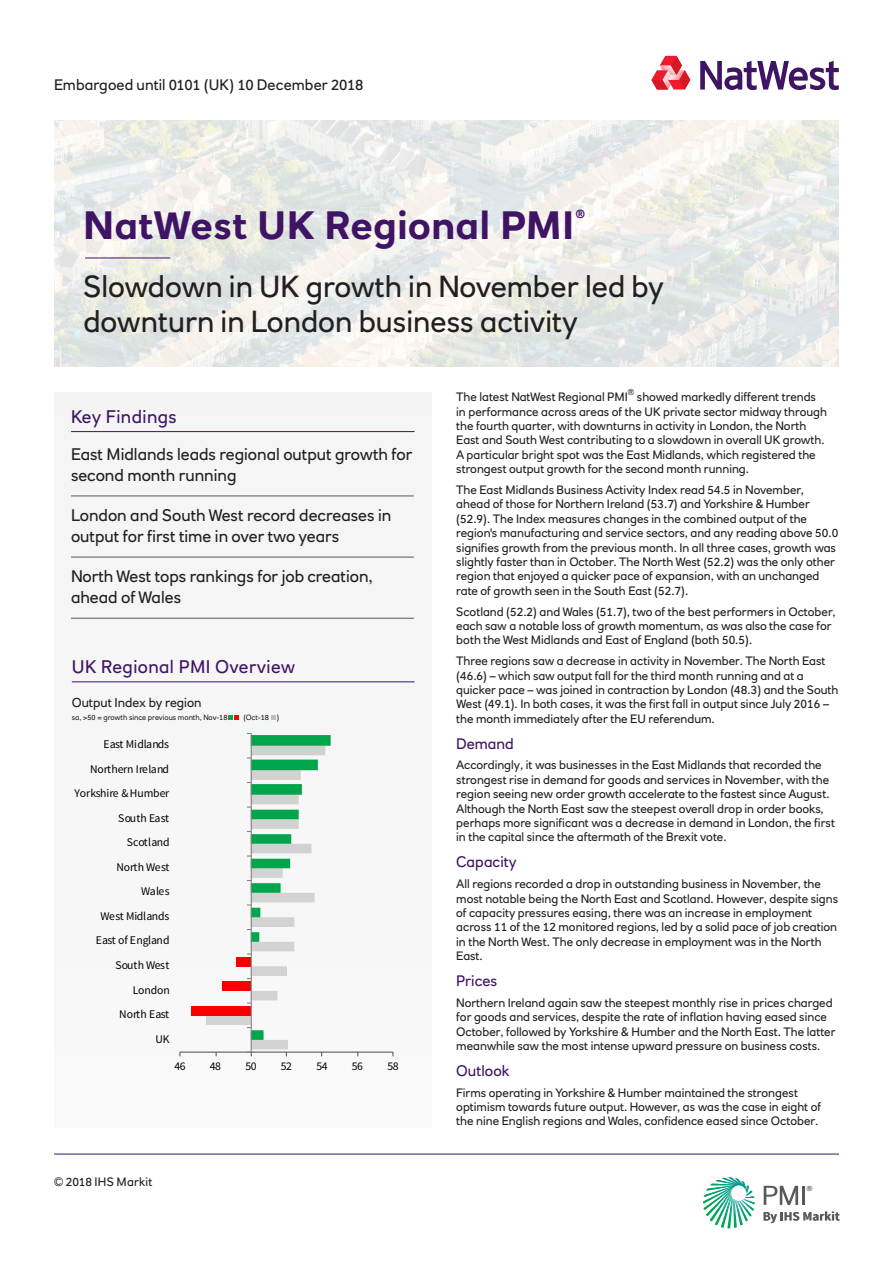
<style>
.page{position:relative;width:893px;height:1263px;background:#fff}
.page>*{position:absolute;margin:0;border:0;box-sizing:border-box;transform-origin:0 0}
.t1{font:700 39px "RN House Sans";letter-spacing:.02em;color:#3f1464}
.Headline{font:30px/34.5px "RN House Sans";color:#231f20}
.Section_header_cover{font:18px "RN House Sans";letter-spacing:.025em;color:#3f1464}
.Key_findings{font:16.5px/21px "RN House Sans";color:#231f20}
.t2{font:15px "RN House Sans";letter-spacing:.005em;color:#231f20}
.Body_copy_intro{font:15px "RN House Sans";color:#3f1464}
.Chart_title{font:12.75px "RN House Sans";color:#231f20}
.Body_copy_main{font:12px/14.4px "RN House Sans";color:#231f20}
.Body_copy_cover{font:12px/14.4px "RN House Sans";color:#231f20}
.t3{font:11.7px "Source Sans Pro";letter-spacing:-.01em;color:#000}
.t4{font:700 11.55px "RN House Sans";color:#3f1464}
.Body_copy_main-2{font:8.4px "RN House Sans";color:#231f20}
.Axis_title{font:7.5px "RN House Sans";color:#231f20}
</style>
<div class="page">
<hr style="left:54px;top:1154px;width:785px;height:1px;background:#3f1464">
<img style="left:54px;top:120px;width:785px;height:247px">
<svg style="left:703px;top:1177px;width:52px;height:51px"></svg>
<svg style="left:763px;top:1211px;width:77px;height:12px"></svg>
<svg style="left:764px;top:1186px;width:48px;height:19px"></svg>
<div style="left:54px;top:392px;width:378px;height:736px;background:#f6f6f6"></div>
<hr style="left:72px;top:681px;width:343px;height:1px;background:#3f1464">
<hr style="left:71px;top:431px;width:344px;height:1px;background:#3f1464">
<hr style="left:85px;top:258px;width:85px;height:1px;background:#3f1464">
<svg style="left:700px;top:61px;width:139px;height:29px"></svg>
<svg style="left:651px;top:56px;width:39px;height:34px"></svg>
<div style="left:191px;top:1006px;width:60px;height:9px;background:#f80000"></div>
<hr style="left:180px;top:1051px;width:213px;height:2px;background:#58595b">
<svg style="left:206px;top:733px;width:125px;height:323px"></svg>
<svg style="left:228px;top:715px;width:11px;height:5px"></svg>
<svg style="left:271px;top:715px;width:5px;height:4px"></svg>
<hr style="left:71px;top:496px;width:343px;height:1px;background:#57585a">
<hr style="left:71px;top:557px;width:343px;height:1px;background:#57585a">
<hr style="left:71px;top:618px;width:343px;height:1px;background:#57585a">
<p class="t2" style="left:54px;top:75px;width:311px">Embargoed until 0101 (UK) 10 December 2018</p>
<p class="t1" style="left:83px;top:201px;width:492px">NatWest UK Regional PMI</p>
<p class="t4" style="left:576px;top:207px;width:11px">®</p>
<p class="Headline" style="left:83px;top:269px;width:582px">Slowdown in UK growth in November led by downturn in London business activity</p>
<p class="Section_header_cover" style="left:71px;top:405px;width:107px">Key Findings</p>
<p class="Key_findings" style="left:71px;top:443px;width:343px">East Midlands leads regional output growth for second month running</p>
<p class="Key_findings" style="left:71px;top:505px;width:322px">London and South West record decreases in output for first time in over two years</p>
<p class="Key_findings" style="left:71px;top:566px;width:303px">North West tops rankings for job creation, ahead of Wales</p>
<p class="Section_header_cover" style="left:72px;top:655px;width:225px">UK Regional PMI Overview</p>
<p class="Chart_title" style="left:72px;top:695px;width:131px">Output Index by region</p>
<p class="Axis_title" style="left:72px;top:712px;width:157px">sa, &gt;50 = growth since previous month, Nov-18</p>
<p class="Axis_title" style="left:243px;top:712px;width:37px">(Oct-18 )</p>
<p class="t3" style="left:103px;top:737px;width:67px">East Midlands</p>
<p class="t3" style="left:90px;top:761px;width:80px">Northern Ireland</p>
<p class="t3" style="left:75px;top:786px;width:96px">Yorkshire &amp; Humber</p>
<p class="t3" style="left:118px;top:810px;width:52px">South East</p>
<p class="t3" style="left:127px;top:835px;width:44px">Scotland</p>
<p class="t3" style="left:116px;top:860px;width:54px">North West</p>
<p class="t3" style="left:141px;top:884px;width:30px">Wales</p>
<p class="t3" style="left:101px;top:909px;width:70px">West Midlands</p>
<p class="t3" style="left:96px;top:933px;width:75px">East of England</p>
<p class="t3" style="left:115px;top:958px;width:56px">South West</p>
<p class="t3" style="left:133px;top:982px;width:39px">London</p>
<p class="t3" style="left:119px;top:1007px;width:51px">North East</p>
<p class="t3" style="left:155px;top:1031px;width:16px">UK</p>
<p class="t3" style="left:174px;top:1059px;width:13px">46</p>
<p class="t3" style="left:210px;top:1059px;width:13px">48</p>
<p class="t3" style="left:245px;top:1059px;width:13px">50</p>
<p class="t3" style="left:281px;top:1059px;width:13px">52</p>
<p class="t3" style="left:316px;top:1059px;width:13px">54</p>
<p class="t3" style="left:352px;top:1059px;width:13px">56</p>
<p class="t3" style="left:387px;top:1059px;width:13px">58</p>
<p class="Body_copy_main" style="left:54px;top:1175px;width:100px">© 2018 IHS Markit</p>
<p class="Body_copy_main-2" style="left:628px;top:387px;width:8px">®</p>
<p class="Body_copy_main" style="left:456px;top:390px;width:372px;text-indent:181px">showed markedly different trends in performance across areas of the UK private sector midway through the fourth quarter, with downturns in activity in London, the North East and South West contributing to a slowdown in overall UK growth.<br>A particular bright spot was the East Midlands, which registered the strongest output growth for the second month running.</p>
<p class="Body_copy_main" style="left:456px;top:482px;width:384px">The East Midlands Business Activity Index read 54.5 in November, ahead of those for Northern Ireland (53.7) and Yorkshire &amp; Humber (52.9). The Index measures changes in the combined output of the region's manufacturing and service sectors, and any reading above 50.0 signifies growth from the previous month. In all three cases, growth was slightly faster than in October. The North West (52.2) was the only other region that enjoyed a quicker pace of expansion, with an unchanged rate of growth seen in the South East (52.7).</p>
<p class="Body_copy_main" style="left:456px;top:604px;width:381px">Scotland (52.2) and Wales (51.7), two of the best performers in October, each saw a notable loss of growth momentum, as was also the case for both the West Midlands and East of England (both 50.5).</p>
<p class="Body_copy_main" style="left:456px;top:654px;width:384px">Three regions saw a decrease in activity in November. The North East (46.6) – which saw output fall for the third month running and at a quicker pace – was joined in contraction by London (48.3) and the South West (49.1). In both cases, it was the first fall in output since July 2016 – the month immediately after the EU referendum.</p>
<p class="Body_copy_intro" style="left:456px;top:734px;width:59px">Demand</p>
<p class="Body_copy_cover" style="left:456px;top:758px;width:380px">Accordingly, it was businesses in the East Midlands that recorded the strongest rise in demand for goods and services in November, with the region seeing new order growth accelerate to the fastest since August.<br>Although the North East saw the steepest overall drop in order books, perhaps more significant was a decrease in demand in London, the first in the capital since the aftermath of the Brexit vote.</p>
<p class="Body_copy_intro" style="left:456px;top:853px;width:62px">Capacity</p>
<p class="Body_copy_cover" style="left:456px;top:877px;width:383px">All regions recorded a drop in outstanding business in November, the most notable being the North East and Scotland. However, despite signs of capacity pressures easing, there was an increase in employment across 11 of the 12 monitored regions, led by a solid pace of job creation in the North West. The only decrease in employment was in the North East.</p>
<p class="Body_copy_intro" style="left:456px;top:971px;width:43px">Prices</p>
<p class="Body_copy_cover" style="left:456px;top:995px;width:381px">Northern Ireland again saw the steepest monthly rise in prices charged for goods and services, despite the rate of inflation having eased since October, followed by Yorkshire &amp; Humber and the North East. The latter meanwhile saw the most intense upward pressure on business costs.</p>
<p class="Body_copy_intro" style="left:456px;top:1061px;width:55px">Outlook</p>
<p class="Body_copy_cover" style="left:456px;top:1085px;width:366px">Firms operating in Yorkshire &amp; Humber maintained the strongest optimism towards future output. However, as was the case in eight of the nine English regions and Wales, confidence eased since October.</p>
<p class="Body_copy_main" style="left:456px;top:390px;width:173px">The latest NatWest Regional PMI</p>
</div>
